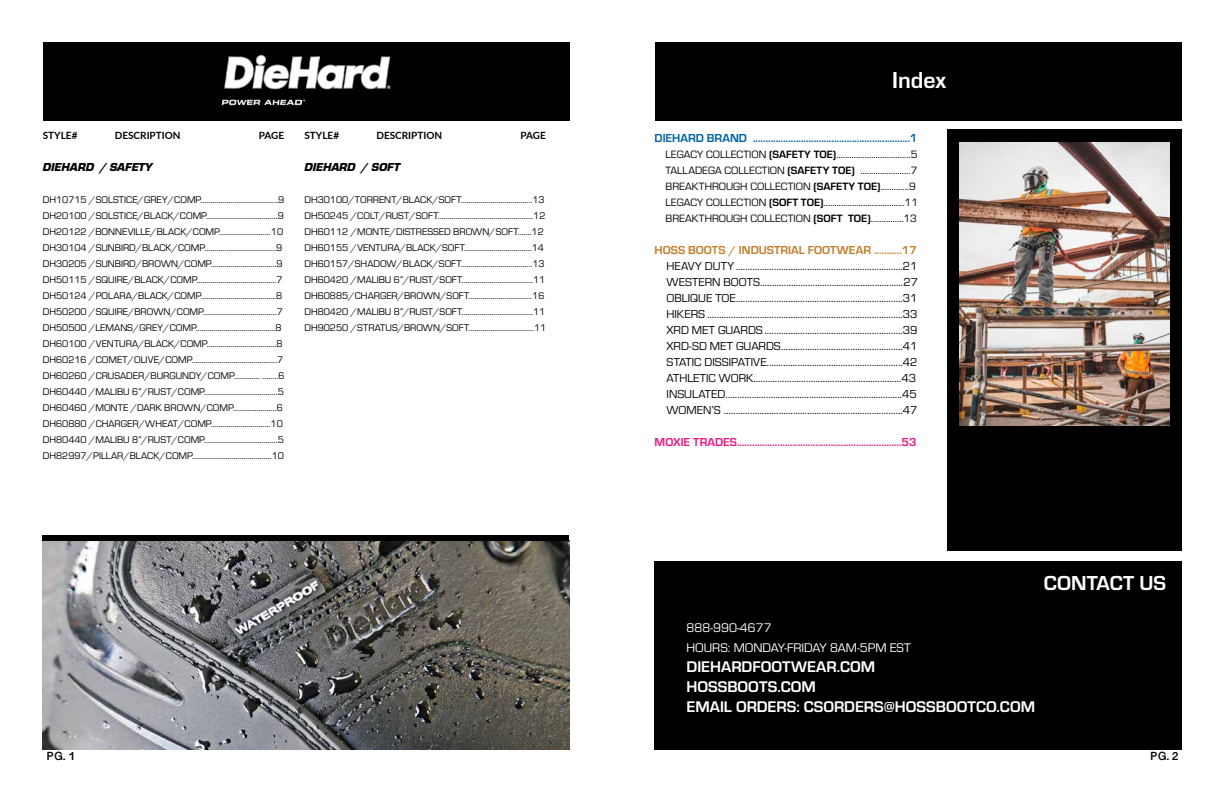
<style>
.page{position:relative;width:1224px;height:792px;background:#fff}
.page>*{position:absolute;margin:0;border:0;box-sizing:border-box;transform-origin:0 0}
.t1{font:700 24px "Eurostile";color:#fff}
.t2{font:700 21px "Eurostile";color:#fff}
.t3{font:700 16px/20px "Eurostile";color:#fff}
.t4{font:13px/20px "Eurostile";color:#fff}
.t5{font:12px/16px "Eurostile";color:#000}
.t6{font:700 12px "Eurostile";color:#eb1884}
.t7{font:700 12px "Eurostile";color:#0063a6}
.t8{font:700 12px "Eurostile";color:#c17e2a}
.t9{font:italic 900 12px "Eurostile";color:#000}
.t10{font:700 12px "Malayalam Sangam MN";color:#000}
.t11{font:11px/16px "Eurostile";color:#000}
.t12{font:10px/16px "Eurostile";color:#000}
.t13{font:700 10px "Lato";color:#000}
.s1{font-weight:700}
</style>
<div class="page">
<div style="left:43px;top:42px;width:527px;height:79px;background:#000"></div>
<img style="left:221px;top:54px;width:170px;height:52px">
<div style="left:655px;top:561px;width:527px;height:188px;background:#000"></div>
<div style="left:655px;top:42px;width:527px;height:79px;background:#000"></div>
<div style="left:947px;top:130px;width:235px;height:421px;background:#000"></div>
<img style="left:959px;top:142px;width:210px;height:283px">
<img style="left:43px;top:541px;width:526px;height:208px">
<div style="left:43px;top:536px;width:526px;height:5px;background:#000"></div>
<p class="t13" style="left:43px;top:128px;width:36px">STYLE#</p>
<p class="t13" style="left:115px;top:128px;width:67px">DESCRIPTION</p>
<p class="t13" style="left:259px;top:128px;width:27px">PAGE</p>
<p class="t9" style="left:43px;top:158px;width:112px">DIEHARD / SAFETY</p>
<p class="t12" style="left:43px;top:191px;width:243px">DH10715 /SOLSTICE/GREY/COMP.......................................9<br>DH20100 /SOLSTICE/BLACK/COMP....................................9<br>DH20122 /BONNEVILLE/BLACK/COMP..........................10<br>DH30104 /SUNBIRD/BLACK/COMP....................................9<br>DH30205 /SUNBIRD/BROWN/COMP.................................9<br>DH50115 /SQUIRE/BLACK/COMP........................................7<br>DH50124 /POLARA/BLACK/COMP......................................8<br>DH50200 /SQUIRE/BROWN/COMP.....................................7<br>DH50500 /LEMANS/GREY/COMP........................................8<br>DH60100 /VENTURA/BLACK/COMP...................................8<br>DH60216 /COMET/OLIVE/COMP...........................................7<br>DH60260 /CRUSADER/BURGUNDY/COMP............. ........6<br>DH60440 /MALIBU 6”/RUST/COMP.....................................5<br>DH60460 /MONTE /DARK BROWN/COMP......................6<br>DH60880 /CHARGER/WHEAT/COMP..............................10<br>DH80440 /MALIBU 8”/RUST/COMP.....................................5<br>DH82997/PILLAR/BLACK/COMP........................................10</p>
<p class="t13" style="left:304px;top:128px;width:36px">STYLE#</p>
<p class="t13" style="left:376px;top:128px;width:67px">DESCRIPTION</p>
<p class="t13" style="left:520px;top:128px;width:27px">PAGE</p>
<p class="t9" style="left:304px;top:158px;width:97px">DIEHARD / SOFT</p>
<p class="t12" style="left:304px;top:191px;width:243px">DH30100/TORRENT/BLACK/SOFT....................................13<br>DH50245 /COLT/RUST/SOFT................................................12<br>DH60112 /MONTE/DISTRESSED BROWN/SOFT.......12<br>DH60155 /VENTURA/BLACK/SOFT..................................14<br>DH60157/SHADOW/BLACK/SOFT....................................13<br>DH60420 /MALIBU 6”/RUST/SOFT....................................11<br>DH60885/CHARGER/BROWN/SOFT................................16<br>DH80420 /MALIBU 8”/RUST/SOFT....................................11<br>DH90250 /STRATUS/BROWN/SOFT.................................11</p>
<h1 class="t1" style="left:892px;top:63px;width:56px">Index</h1>
<p class="t7" style="left:655px;top:129px;width:264px">DIEHARD BRAND ..............................................................1</p>
<p class="t11" style="left:666px;top:145px;width:254px">LEGACY COLLECTION <span class="s1">(SAFETY TOE)</span>..................................5<br>TALLADEGA COLLECTION <span class="s1">(SAFETY TOE)</span> .......................7<br>BREAKTHROUGH COLLECTION <span class="s1">(SAFETY TOE)</span>.............9<br>LEGACY COLLECTION <span class="s1">(SOFT TOE)</span>.....................................11<br>BREAKTHROUGH COLLECTION <span class="s1">(SOFT TOE)</span>...............13</p>
<p class="t8" style="left:655px;top:241px;width:264px">HOSS BOOTS / INDUSTRIAL FOOTWEAR ...........17</p>
<p class="t5" style="left:667px;top:257px;width:253px">HEAVY DUTY......................................................................21<br>WESTERN BOOTS............................................................27<br>OBLIQUE TOE......................................................................31<br>HIKERS ..................................................................................33<br>XRD MET GUARDS..........................................................39<br>XRD-SD MET GUARDS...................................................41<br>STATIC DISSIPATIVE.........................................................42<br>ATHLETIC WORK..............................................................43<br>INSULATED..........................................................................45<br>WOMEN’S ...........................................................................47</p>
<p class="t6" style="left:655px;top:433px;width:264px">MOXIE TRADES.................................................................53</p>
<h2 class="t2" style="left:1044px;top:568px;width:124px">CONTACT US</h2>
<h3 class="t4" style="left:687px;top:618px;width:226px">888-990-4677<br>HOURS: MONDAY-FRIDAY 8AM-5PM EST</h3>
<h3 class="t3" style="left:687px;top:656px;width:350px">DIEHARDFOOTWEAR.COM<br>HOSSBOOTS.COM<br>EMAIL ORDERS: CSORDERS@HOSSBOOTCO.COM</h3>
<p class="t10" style="left:47px;top:750px;width:30px">PG. 1</p>
<p class="t10" style="left:1150px;top:750px;width:30px">PG. 2</p>
</div>
